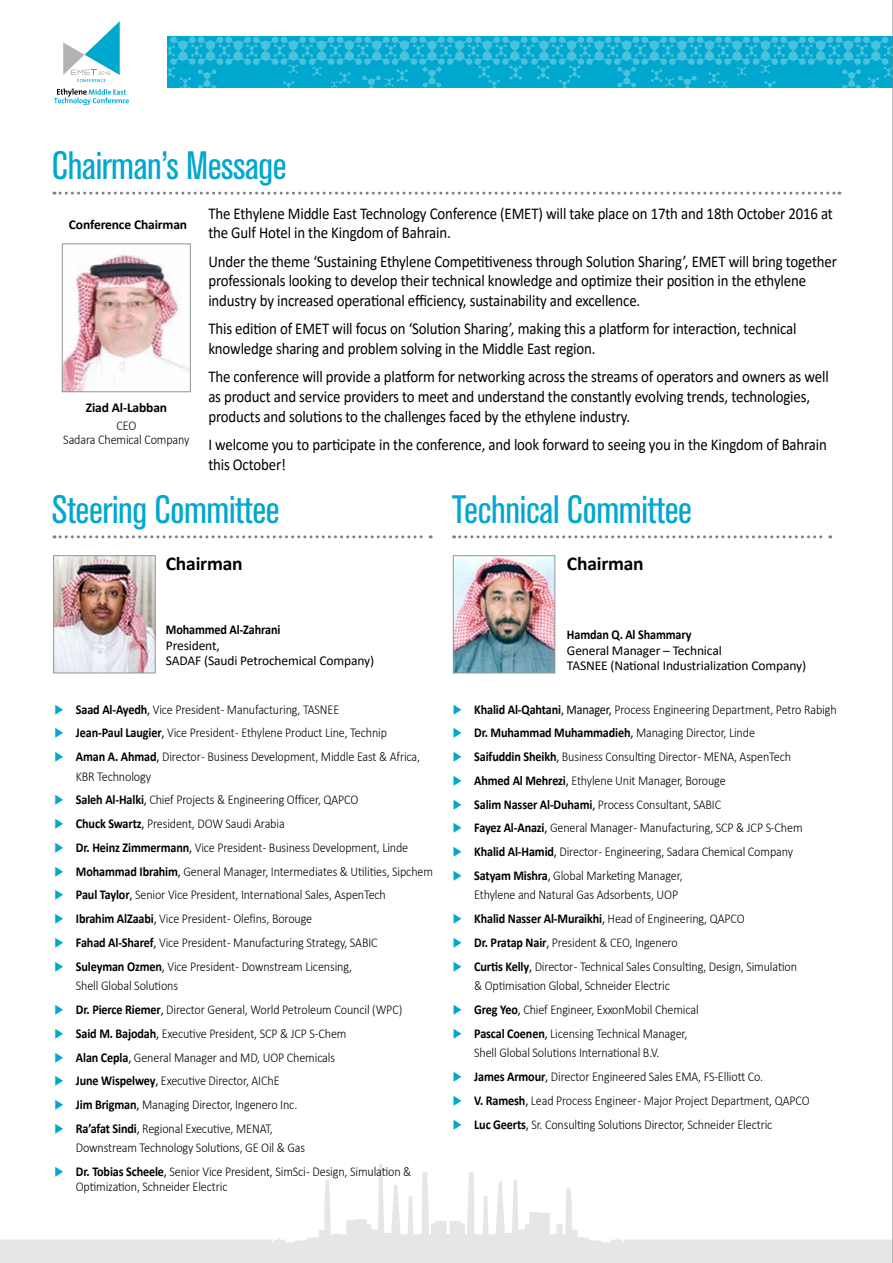
<style>
.page{position:relative;width:893px;height:1263px;background:#fff}
.page>*{position:absolute;margin:0;border:0;box-sizing:border-box;transform-origin:0 0}
.t1{font:condensed 39.3px "Akzidenz Grotesk BQ";letter-spacing:-.01em;color:#00a7ce}
.t2{font:700 19.5px "Calibri";letter-spacing:-.01em;color:#000}
.t3{font:16.5px/19.8px "Calibri";letter-spacing:-.01em;color:#000;scale:.9 1}
.t4{font:300 13.5px/19.5px "Calibri";letter-spacing:-.01em;color:#000;scale:.9 1}
.t5{font:700 13.5px "Calibri";letter-spacing:-.01em;color:#000;scale:.9 1}
.t6{font:13.5px/15.5px "Calibri";letter-spacing:-.01em;color:#000}
.t7{font:700 13.5px "Calibri";letter-spacing:-.01em;color:#000}
.s1{color:#00a7ce}
.s2{font-weight:700}
.s3{font-weight:400}
.s4{font-weight:300}
</style>
<div class="page">
<svg style="left:54px;top:89px;width:75px;height:16px"></svg>
<svg style="left:63px;top:21px;width:57px;height:61px"></svg>
<svg style="left:0;top:1164px;width:892px;height:99px"></svg>
<svg style="left:167px;top:37px;width:725px;height:51px;background:#16aed2"></svg>
<img style="left:55px;top:557px;width:99px;height:114px">
<div style="left:53px;top:555px;width:103px;height:118px;border:1px solid #939598"></div>
<img style="left:455px;top:557px;width:98px;height:114px">
<div style="left:453px;top:555px;width:102px;height:118px;border:1px solid #939598"></div>
<svg style="left:54px;top:192px;width:786px;height:3px"></svg>
<svg style="left:54px;top:535px;width:377px;height:3px"></svg>
<svg style="left:454px;top:535px;width:377px;height:3px"></svg>
<img style="left:64px;top:250px;width:125px;height:140px">
<div style="left:62px;top:243px;width:129px;height:149px;border:1px solid #939598"></div>
<hr style="left:892px;top:0;width:1px;height:1263px;background:#808285">
<h1 class="t1" style="left:52px;top:143px;width:236px">Chairman’s Message</h1>
<p class="t7" style="left:69px;top:215px;width:120px">Conference Chairman</p>
<p class="t7" style="left:86px;top:398px;width:83px">Ziad Al-Labban</p>
<p class="t4" style="left:63px;top:418px;width:142px;line-height:14.4px;text-align:center">CEO<br>Sadara Chemical Company</p>
<p class="t3" style="left:208px;top:203px;width:695px">The Ethylene Middle East Technology Conference (EMET) will take place on 17th and 18th October 2016 at the Gulf Hotel in the Kingdom of Bahrain.</p>
<p class="t3" style="left:208px;top:251px;width:700px">Under the theme ‘Sustaining Ethylene Competitiveness through Solution Sharing’, EMET will bring together professionals looking to develop their technical knowledge and optimize their position in the ethylene industry by increased operational efficiency, sustainability and excellence.</p>
<p class="t3" style="left:208px;top:319px;width:655px">This edition of EMET will focus on ‘Solution Sharing’, making this a platform for interaction, technical knowledge sharing and problem solving in the Middle East region.</p>
<p class="t3" style="left:208px;top:367px;width:691px">The conference will provide a platform for networking across the streams of operators and owners as well as product and service providers to meet and understand the constantly evolving trends, technologies, products and solutions to the challenges faced by the ethylene industry.</p>
<p class="t3" style="left:208px;top:434px;width:689px">I welcome you to participate in the conference, and look forward to seeing you in the Kingdom of Bahrain this October!</p>
<h1 class="t1" style="left:52px;top:487px;width:229px">Steering Committee</h1>
<h1 class="t1" style="left:452px;top:487px;width:242px">Technical Committee</h1>
<h2 class="t2" style="left:166px;top:550px;width:78px">Chairman</h2>
<h2 class="t2" style="left:567px;top:550px;width:78px">Chairman</h2>
<p class="t5" style="left:166px;top:620px;width:129px">Mohammed Al-Zahrani</p>
<p class="t6" style="left:166px;top:637px;width:210px">President,<br>SADAF (Saudi Petrochemical Company)</p>
<p class="t4" style="left:55px;top:699px;width:318px"><span class="s1">◆</span> <span class="s2">Saad Al-Ayedh</span><span class="s3">,</span> Vice President - Manufacturing, TASNEE</p>
<p class="t4" style="left:55px;top:723px;width:371px"><span class="s1">◆</span> <span class="s2">Jean-Paul Laugier</span><span class="s3">,</span> Vice President - Ethylene Product Line, Technip</p>
<p class="t4" style="left:76px;top:747px;width:384px;text-indent:-21px"><span class="s1">◆</span> <span class="s2">Aman A. Ahmad</span><span class="s3">,</span> Director - Business Development, Middle East &amp; Africa,<br>KBR Technology</p>
<p class="t4" style="left:55px;top:790px;width:339px"><span class="s1">◆</span> <span class="s2">Saleh Al-Halki</span><span class="s3">,</span> Chief Projects &amp; Engineering Officer, QAPCO</p>
<p class="t4" style="left:55px;top:814px;width:257px"><span class="s1">◆</span> <span class="s2">Chuck Swartz</span><span class="s3">,</span> President, DOW Saudi Arabia</p>
<p class="t4" style="left:55px;top:837px;width:395px"><span class="s1">◆</span> <span class="s2">Dr. Heinz Zimmermann</span><span class="s3">,</span> Vice President - Business Development, Linde</p>
<p class="t4" style="left:55px;top:861px;width:422px"><span class="s1">◆</span> <span class="s2">Mohammad Ibrahim</span><span class="s3">,</span> General Manager, Intermediates &amp; Utilities, Sipchem</p>
<p class="t4" style="left:55px;top:885px;width:370px"><span class="s1">◆</span> <span class="s2">Paul Taylor</span><span class="s3">,</span> Senior Vice President, International Sales, AspenTech</p>
<p class="t4" style="left:55px;top:909px;width:288px"><span class="s1">◆</span> <span class="s2">Ibrahim AlZaabi</span><span class="s3">,</span> Vice President - Olefins, Borouge</p>
<p class="t4" style="left:55px;top:933px;width:361px"><span class="s1">◆</span> <span class="s2">Fahad Al-Sharef</span><span class="s3">,</span> Vice President - Manufacturing Strategy, SABIC</p>
<p class="t4" style="left:76px;top:956px;width:308px;text-indent:-21px"><span class="s1">◆</span> <span class="s2">Suleyman Ozmen</span><span class="s3">,</span> Vice President - Downstream Licensing,<br>Shell Global Solutions</p>
<p class="t4" style="left:55px;top:1000px;width:388px"><span class="s1">◆</span> <span class="s2">Dr. Pierce Riemer</span><span class="s3">,</span> Director General, World Petroleum Council (WPC)</p>
<p class="t4" style="left:55px;top:1023px;width:326px"><span class="s1">◆</span> <span class="s2">Said M. Bajodah</span><span class="s3">,</span> Executive President, SCP &amp; JCP S-Chem</p>
<p class="t4" style="left:55px;top:1047px;width:313px"><span class="s1">◆</span> <span class="s2">Alan Cepla</span><span class="s3">,</span> General Manager and MD, UOP Chemicals</p>
<p class="t4" style="left:55px;top:1071px;width:252px"><span class="s1">◆</span> <span class="s2">June Wispelwey</span><span class="s3">,</span> Executive Director, AIChE</p>
<p class="t4" style="left:55px;top:1095px;width:271px"><span class="s1">◆</span> <span class="s2">Jim Brigman</span><span class="s3">,</span> Managing Director, Ingenero Inc.</p>
<p class="t4" style="left:76px;top:1118px;width:256px;text-indent:-21px"><span class="s1">◆</span> <span class="s2">Ra’afat Sindi</span><span class="s3">,</span> Regional Executive, MENAT,<br>Downstream Technology Solutions, GE Oil &amp; Gas</p>
<p class="t4" style="left:76px;top:1164px;width:374px;line-height:15px;text-indent:-21px"><span class="s1">◆</span> <span class="s2">Dr. Tobias Scheele</span><span class="s3">,</span> Senior Vice President, SimSci - Design, Simulation &amp;<br>Optimization, Schneider Electric</p>
<p class="t5" style="left:567px;top:625px;width:140px">Hamdan Q. Al Shammary</p>
<p class="t6" style="left:567px;top:642px;width:241px">General Manager – Technical<br>TASNEE (National Industrialization Company)</p>
<p class="t4" style="left:453px;top:699px;width:428px"><span class="s1">◆</span> <span class="s2">Khalid Al-Qahtani</span><span class="s3">, Manager,</span> Process Engineering Department, Petro Rabigh</p>
<p class="t5" style="left:453px;top:723px;width:337px"><span class="s1">◆</span> Dr. Muhammad Muhammadieh<span class="s3">,</span> <span class="s4">Managing Director, Linde</span></p>
<p class="t4" style="left:453px;top:747px;width:377px"><span class="s1">◆</span> <span class="s2">Saifuddin Sheikh</span><span class="s3">,</span> Business Consulting Director - MENA, AspenTech</p>
<p class="t4" style="left:453px;top:770px;width:305px"><span class="s1">◆</span> <span class="s2">Ahmed Al Mehrezi</span><span class="s3">,</span> Ethylene Unit Manager, Borouge</p>
<p class="t4" style="left:453px;top:794px;width:300px"><span class="s1">◆</span> <span class="s2">Salim Nasser Al-Duhami</span><span class="s3">,</span> Process Consultant, SABIC</p>
<p class="t4" style="left:453px;top:818px;width:390px"><span class="s1">◆</span> <span class="s2">Fayez Al-Anazi</span><span class="s3">,</span> General Manager - Manufacturing, SCP &amp; JCP S-Chem</p>
<p class="t4" style="left:453px;top:842px;width:380px"><span class="s1">◆</span> <span class="s2">Khalid Al-Hamid</span><span class="s3">,</span> Director - Engineering, Sadara Chemical Company</p>
<p class="t4" style="left:474px;top:865px;width:233px;text-indent:-21px"><span class="s1">◆</span> <span class="s2">Satyam Mishra</span><span class="s3">,</span> Global Marketing Manager,<br>Ethylene and Natural Gas Adsorbents, UOP</p>
<p class="t5" style="left:453px;top:909px;width:326px"><span class="s1">◆</span> Khalid Nasser Al-Muraikhi<span class="s3">,</span> <span class="s4">Head of Engineering, QAPCO</span></p>
<p class="t4" style="left:453px;top:933px;width:251px"><span class="s1">◆</span> <span class="s2">Dr. Pratap Nair</span><span class="s3">,</span> President &amp; CEO, Ingenero</p>
<p class="t4" style="left:474px;top:956px;width:360px;text-indent:-21px"><span class="s1">◆</span> <span class="s2">Curtis Kelly</span><span class="s3">,</span> Director - Technical Sales Consulting, Design, Simulation &amp; Optimisation Global, Schneider Electric</p>
<p class="t4" style="left:453px;top:1000px;width:275px"><span class="s1">◆</span> <span class="s2">Greg Yeo</span><span class="s3">,</span> Chief Engineer, ExxonMobil Chemical</p>
<p class="t4" style="left:453px;top:1023px;width:262px;text-align:center"><span class="s1">◆</span> <span class="s2">Pascal Coenen</span><span class="s3">,</span> Licensing Technical Manager,<br>Shell Global Solutions International B.V.</p>
<p class="t4" style="left:453px;top:1067px;width:346px"><span class="s1">◆</span> <span class="s2">James Armour</span><span class="s3">,</span> Director Engineered Sales EMA, FS-Elliott Co.</p>
<p class="t4" style="left:453px;top:1090px;width:398px"><span class="s1">◆</span> <span class="s2">V. Ramesh</span><span class="s3">,</span> Lead Process Engineer - Major Project Department, QAPCO</p>
<p class="t4" style="left:453px;top:1114px;width:357px"><span class="s1">◆</span> <span class="s2">Luc Geerts</span><span class="s3">,</span> Sr. Consulting Solutions Director, Schneider Electric</p>
</div>
